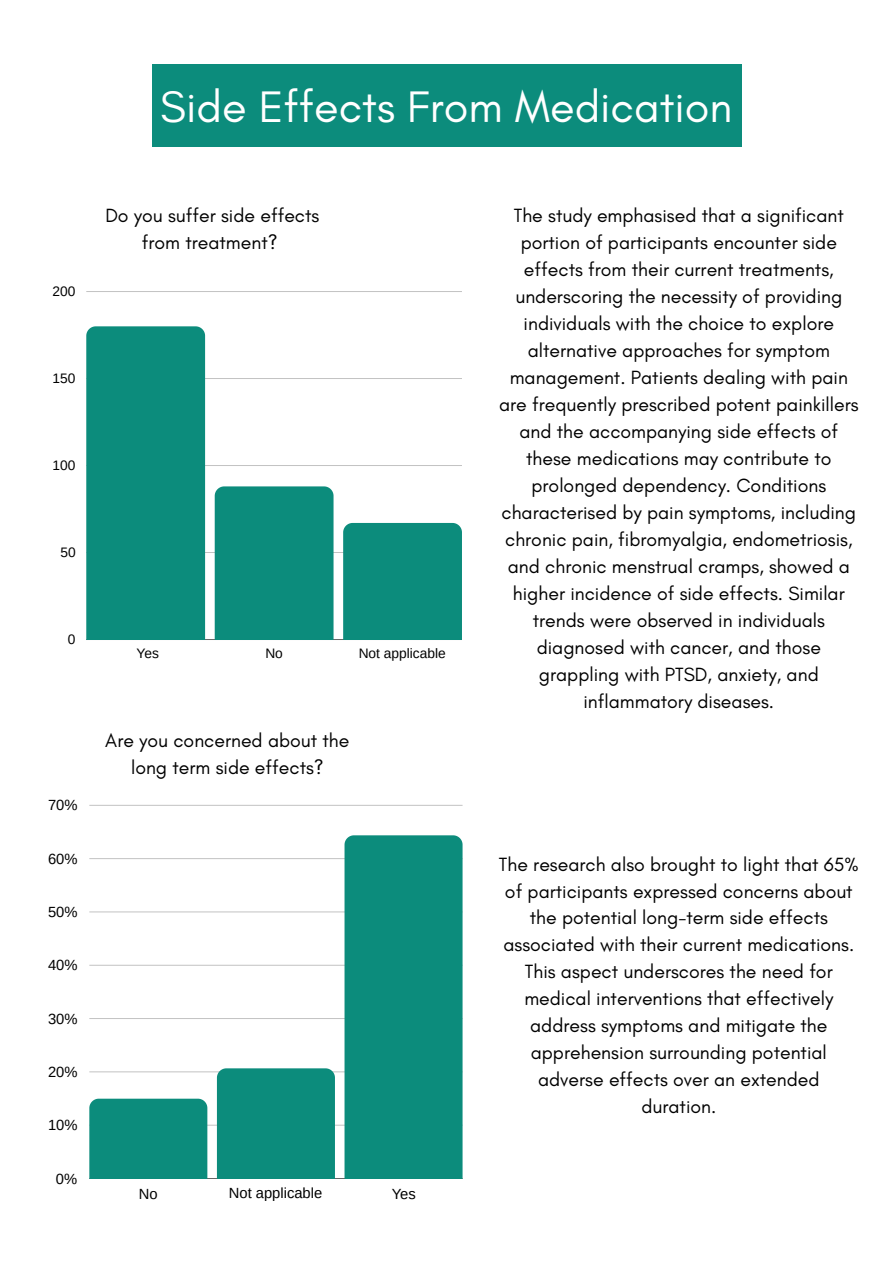
<style>
.page{position:relative;width:893px;height:1264px;background:#fff}
.page>*{position:absolute;margin:0;border:0;box-sizing:border-box;transform-origin:0 0}
.t1{font:45px "Glacial Indifference";color:#fff}
.t2{font:19.5px/27px "Glacial Indifference";color:#000;text-align:center}
.t3{font:14.7px "Arimo";color:#000}
.t4{font:13.8px "Arimo";color:#000}
</style>
<div class="page">
<div style="left:152px;top:65px;width:589px;height:82px;background:#0c8c7c"></div>
<hr style="left:86px;top:552px;width:376px;height:1px;background:#000">
<hr style="left:86px;top:465px;width:376px;height:1px;background:#000">
<hr style="left:86px;top:378px;width:376px;height:1px;background:#000">
<hr style="left:86px;top:291px;width:376px;height:1px;background:#000">
<hr style="left:86px;top:639px;width:376px;height:1px;background:#000">
<div style="left:86px;top:326px;width:119px;height:313px;background:#0c8c7c"></div>
<div style="left:215px;top:486px;width:118px;height:153px;background:#0c8c7c"></div>
<div style="left:343px;top:523px;width:119px;height:116px;background:#0c8c7c"></div>
<hr style="left:89px;top:1124px;width:373px;height:1px;background:#000">
<hr style="left:89px;top:1071px;width:373px;height:1px;background:#000">
<hr style="left:89px;top:1018px;width:373px;height:1px;background:#000">
<hr style="left:89px;top:964px;width:373px;height:1px;background:#000">
<hr style="left:89px;top:911px;width:373px;height:1px;background:#000">
<hr style="left:89px;top:858px;width:373px;height:1px;background:#000">
<hr style="left:89px;top:805px;width:373px;height:1px;background:#000">
<hr style="left:89px;top:1178px;width:373px;height:1px;background:#000">
<div style="left:89px;top:1098px;width:118px;height:80px;background:#0c8c7c"></div>
<div style="left:217px;top:1068px;width:118px;height:110px;background:#0c8c7c"></div>
<div style="left:344px;top:835px;width:118px;height:343px;background:#0c8c7c"></div>
<h1 class="t1" style="left:160px;top:79px;width:573px">Side Effects From Medication</h1>
<p class="t4" style="left:52px;top:284px;width:24px">200</p>
<p class="t4" style="left:52px;top:371px;width:24px">150</p>
<p class="t4" style="left:52px;top:457px;width:24px">100</p>
<p class="t2" style="left:105px;top:202px;width:215px">Do you suffer side effects from treatment?</p>
<p class="t4" style="left:60px;top:544px;width:17px">50</p>
<p class="t4" style="left:68px;top:631px;width:9px">0</p>
<p class="t4" style="left:136px;top:646px;width:24px">Yes</p>
<p class="t4" style="left:265px;top:646px;width:19px">No</p>
<p class="t4" style="left:359px;top:645px;width:88px">Not applicable</p>
<p class="t3" style="left:48px;top:797px;width:31px">70%</p>
<p class="t3" style="left:48px;top:850px;width:31px">60%</p>
<p class="t3" style="left:48px;top:903px;width:31px">50%</p>
<p class="t3" style="left:48px;top:956px;width:31px">40%</p>
<p class="t3" style="left:48px;top:1010px;width:31px">30%</p>
<p class="t3" style="left:48px;top:1063px;width:31px">20%</p>
<p class="t3" style="left:48px;top:1116px;width:31px">10%</p>
<p class="t3" style="left:56px;top:1170px;width:23px">0%</p>
<p class="t2" style="left:105px;top:726px;width:246px">Are you concerned about the long term side effects?</p>
<p class="t3" style="left:139px;top:1185px;width:20px">No</p>
<p class="t3" style="left:229px;top:1184px;width:95px">Not applicable</p>
<p class="t3" style="left:392px;top:1185px;width:26px">Yes</p>
<p class="t2" style="left:499px;top:202px;width:361px">The study emphasised that a significant portion of participants encounter side effects from their current treatments, underscoring the necessity of providing individuals with the choice to explore alternative approaches for symptom management. Patients dealing with pain are frequently prescribed potent painkillers and the accompanying side effects of these medications may contribute to prolonged dependency. Conditions characterised by pain symptoms, including chronic pain, fibromyalgia, endometriosis, and chronic menstrual cramps, showed a higher incidence of side effects. Similar trends were observed in individuals diagnosed with cancer, and those grappling with PTSD, anxiety, and inflammatory diseases.</p>
<p class="t2" style="left:499px;top:850px;width:361px">The research also brought to light that 65% of participants expressed concerns about the potential long-term side effects associated with their current medications.<br>This aspect underscores the need for medical interventions that effectively address symptoms and mitigate the apprehension surrounding potential adverse effects over an extended duration.</p>
</div>
